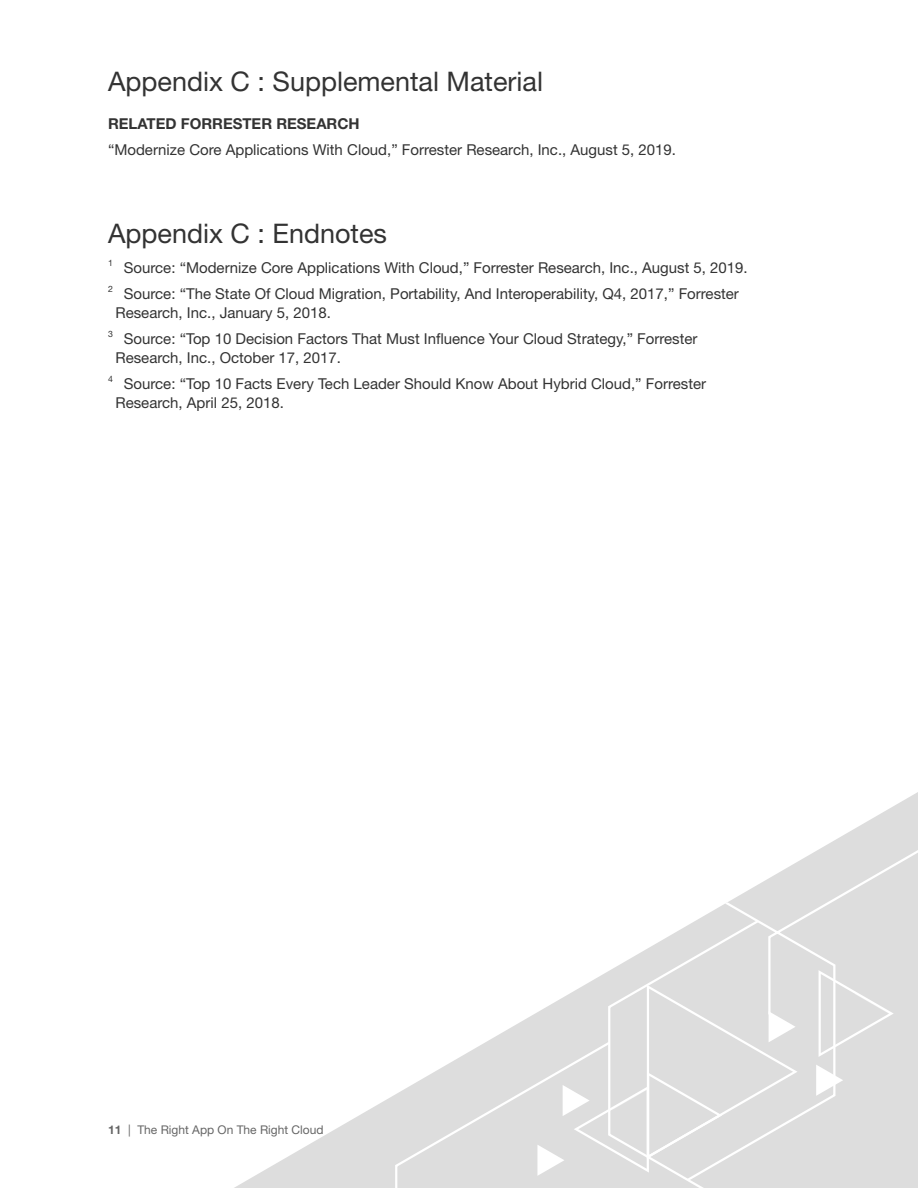
<style>
.page{position:relative;width:918px;height:1188px;background:#fff}
.page>*{position:absolute;margin:0;border:0;box-sizing:border-box;transform-origin:0 0}
.t1{font:27px "Helvetica Neue LT Std";color:#333}
.t2{font:15px/18.8px "Helvetica Neue LT Std";color:#333}
.t3{font:700 15px "Helvetica Neue LT Std";color:#333}
.t4{font:12px "Helvetica Neue LT Std";color:#666}
.t5{font:8.7px "Helvetica Neue LT Std";color:#333}
.s1{font-weight:700}
</style>
<div class="page">
<svg style="left:234px;top:792px;width:684px;height:396px"></svg>
<svg style="left:394px;top:834px;width:524px;height:354px"></svg>
<h1 class="t1" style="left:108px;top:66px;width:437px">Appendix C : Supplemental Material</h1>
<p class="t3" style="left:108px;top:114px;width:253px">RELATED FORRESTER RESEARCH</p>
<p class="t2" style="left:108px;top:140px;width:570px">“Modernize Core Applications With Cloud,” Forrester Research, Inc., August 5, 2019.</p>
<h1 class="t1" style="left:108px;top:217px;width:281px">Appendix C : Endnotes</h1>
<p class="t5" style="left:108px;top:257px;width:6px">1</p>
<p class="t2" style="left:124px;top:258px;width:625px">Source: “Modernize Core Applications With Cloud,” Forrester Research, Inc., August 5, 2019.</p>
<p class="t5" style="left:108px;top:284px;width:6px">2</p>
<p class="t2" style="left:116px;top:284px;width:625px;text-indent:8px">Source: “The State Of Cloud Migration, Portability, And Interoperability, Q4, 2017,” Forrester<br>Research, Inc., January 5, 2018.</p>
<p class="t5" style="left:108px;top:329px;width:6px">3</p>
<p class="t2" style="left:116px;top:329px;width:584px;text-indent:8px">Source: “Top 10 Decision Factors That Must Influence Your Cloud Strategy,” Forrester<br>Research, Inc., October 17, 2017.</p>
<p class="t5" style="left:108px;top:374px;width:6px">4</p>
<p class="t2" style="left:116px;top:374px;width:592px;text-indent:8px">Source: “Top 10 Facts Every Tech Leader Should Know About Hybrid Cloud,” Forrester<br>Research, April 25, 2018.</p>
<p class="t4" style="left:108px;top:1123px;width:217px"><span class="s1">11</span> | The Right App On The Right Cloud</p>
</div>
